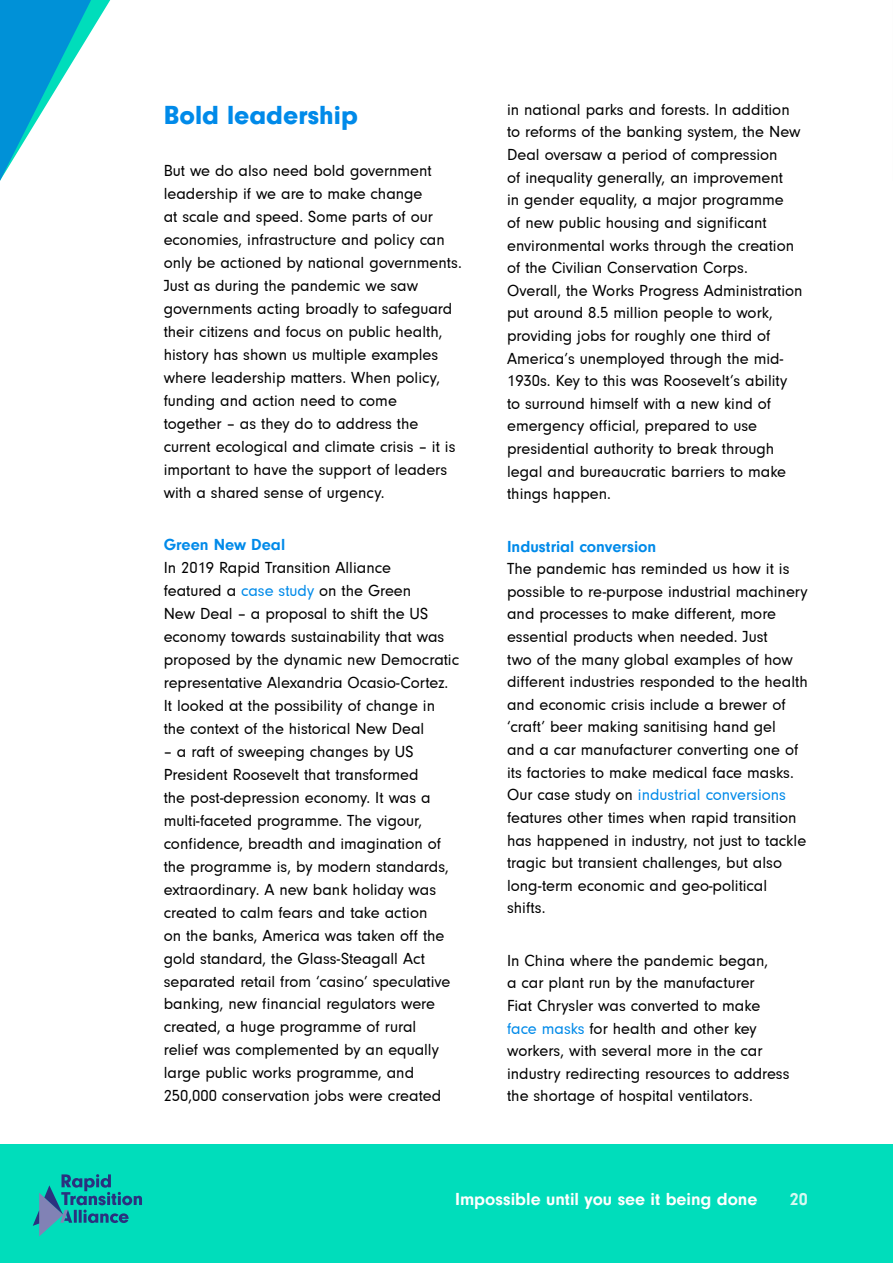
<style>
.page{position:relative;width:893px;height:1263px;background:#fff}
.page>*{position:absolute;margin:0;border:0;box-sizing:border-box;transform-origin:0 0}
.t1{font:900 27px "Neuzeit Gro";color:#008ae9}
.t2{font:700 18px "Neuzeit Gro";color:#fff}
.t3{font:700 18px "Neuzeit Gro";color:#d5f9f1}
.t4{font:16.5px/22.6px "Neuzeit Gro";color:#000}
.t5{font:700 16.5px "Neuzeit Gro";color:#008ae9}
.s1{color:#008ae9}
</style>
<div class="page">
<div style="left:0;top:1144px;width:893px;height:119px;background:#0db"></div>
<svg style="left:0;top:0;width:110px;height:181px"></svg>
<svg style="left:33px;top:1174px;width:109px;height:62px"></svg>
<h1 class="t1" style="left:164px;top:99px;width:196px">Bold leadership</h1>
<p class="t4" style="left:164px;top:160px;width:300px">But we do also need bold government leadership if we are to make change<br>at scale and speed. Some parts of our economies, infrastructure and policy can only be actioned by national governments.<br>Just as during the pandemic we saw governments acting broadly to safeguard their citizens and focus on public health, history has shown us multiple examples where leadership matters. When policy, funding and action need to come<br>together – as they do to address the current ecological and climate crisis – it is important to have the support of leaders with a shared sense of urgency.</p>
<p class="t5" style="left:164px;top:536px;width:123px">Green New Deal</p>
<p class="t4" style="left:164px;top:557px;width:297px">In 2019 Rapid Transition Alliance<br>featured a <span class="s1">case study</span> on the Green<br>New Deal – a proposal to shift the US economy towards sustainability that was proposed by the dynamic new Democratic representative Alexandria Ocasio-Cortez.<br>It looked at the possibility of change in the context of the historical New Deal</p>
<p class="t4" style="left:164px;top:740px;width:288px">– a raft of sweeping changes by US President Roosevelt that transformed<br>the post-depression economy. It was a multi-faceted programme. The vigour, confidence, breadth and imagination of the programme is, by modern standards, extraordinary. A new bank holiday was created to calm fears and take action<br>on the banks, America was taken off the gold standard, the Glass-Steagall Act separated retail from ‘casino’ speculative banking, new financial regulators were created, a huge programme of rural relief was complemented by an equally large public works programme, and 250,000 conservation jobs were created</p>
<p class="t4" style="left:507px;top:98px;width:297px">in national parks and forests. In addition to reforms of the banking system, the New Deal oversaw a period of compression<br>of inequality generally, an improvement<br>in gender equality, a major programme<br>of new public housing and significant environmental works through the creation of the Civilian Conservation Corps.<br>Overall, the Works Progress Administration put around 8.5 million people to work, providing jobs for roughly one third of America’s unemployed through the mid-1930s. Key to this was Roosevelt’s ability to surround himself with a new kind of emergency official, prepared to use presidential authority to break through legal and bureaucratic barriers to make things happen.</p>
<p class="t5" style="left:507px;top:537px;width:151px">Industrial conversion</p>
<p class="t4" style="left:507px;top:558px;width:302px">The pandemic has reminded us how it is possible to re-purpose industrial machinery and processes to make different, more essential products when needed. Just<br>two of the many global examples of how different industries responded to the health and economic crisis include a brewer of ‘craft’ beer making sanitising hand gel<br>and a car manufacturer converting one of its factories to make medical face masks.<br>Our case study on <span class="s1">industrial conversions </span>features other times when rapid transition has happened in industry, not just to tackle tragic but transient challenges, but also long-term economic and geo-political shifts.</p>
<p class="t4" style="left:507px;top:949px;width:284px">In China where the pandemic began,<br>a car plant run by the manufacturer<br>Fiat Chrysler was converted to make <span class="s1">face masks</span> for health and other key workers, with several more in the car industry redirecting resources to address the shortage of hospital ventilators.</p>
<p class="t2" style="left:455px;top:1189px;width:304px">Impossible until you see it being done</p>
<p class="t3" style="left:790px;top:1189px;width:19px">20</p>
</div>
